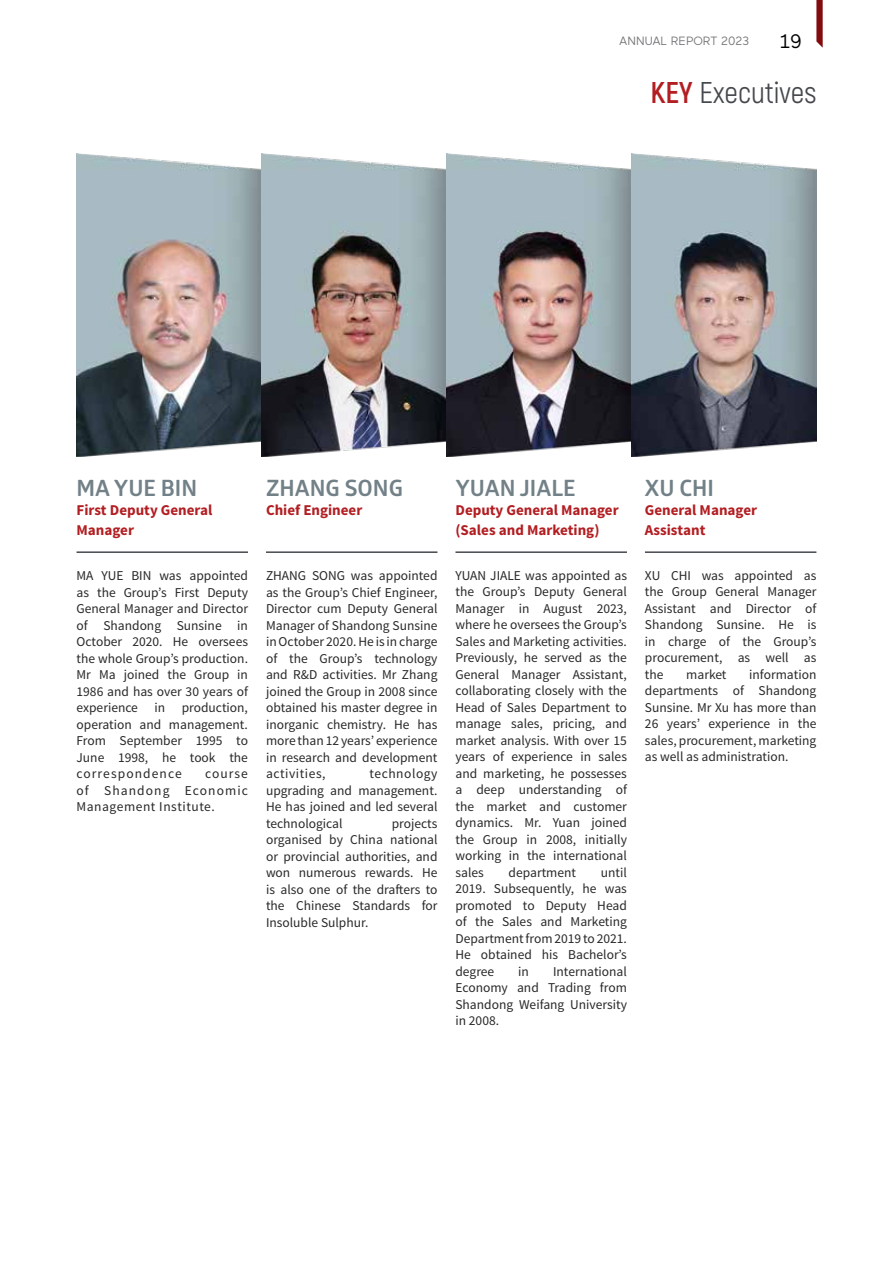
<style>
.page{position:relative;width:893px;height:1263px;background:#fff}
.page>*{position:absolute;margin:0;border:0;box-sizing:border-box;transform-origin:0 0}
.t1{font:30px "Akrobat";color:#45494d}
.t2{font:700 22.5px "Glober";color:#728187}
.t3{font:19.5px "Maax";color:#000}
.t4{font:700 15px/19.5px "Source Sans Pro";color:#b21e22}
.t5{font:13.5px/16.5px "Source Sans Pro";color:#292829;text-align:justify}
.t6{font:12px "Maax";color:#77787b}
.s1{font-weight:700;color:#b21e22}
</style>
<div class="page">
<svg style="left:816px;top:0;width:7px;height:48px"></svg>
<hr style="left:77px;top:551px;width:171px;height:2px;background:#45494d">
<hr style="left:266px;top:551px;width:171px;height:2px;background:#45494d">
<hr style="left:455px;top:551px;width:172px;height:2px;background:#45494d">
<hr style="left:645px;top:551px;width:171px;height:2px;background:#45494d">
<img style="left:77px;top:153px;width:739px;height:303px">
<p class="t6" style="left:619px;top:34px;width:132px">ANNUAL REPORT 2023</p>
<h3 class="t3" style="left:780px;top:30px;width:23px">19</h3>
<h1 class="t1" style="left:650px;top:74px;width:167px"><span class="s1">KEY</span> Executives</h1>
<h2 class="t2" style="left:77px;top:472px;width:122px">MA YUE BIN</h2>
<p class="t4" style="left:77px;top:501px;width:137px">First Deputy General<br>Manager</p>
<p class="t5" style="left:77px;top:568px;width:173px">MA YUE BIN was appointed as the Group’s First Deputy General Manager and Director of Shandong Sunsine in October 2020. He oversees the whole Group’s production.<br>Mr Ma joined the Group in 1986 and has over 30 years of experience in production, operation and management.<br>From September 1995 to June 1998, he took the correspondence</p>
<p class="t5" style="left:77px;top:765px;width:173px;text-indent:129px">course of Shandong Economic Management Institute.</p>
<h2 class="t2" style="left:266px;top:472px;width:138px">ZHANG SONG</h2>
<p class="t4" style="left:266px;top:501px;width:98px">Chief Engineer</p>
<p class="t5" style="left:266px;top:567px;width:173px">ZHANG SONG was appointed as the Group’s Chief Engineer, Director cum Deputy General Manager of Shandong Sunsine in October 2020. He is in charge of the Group’s technology and R&amp;D activities. Mr Zhang joined the Group in 2008 since obtained his master degree in inorganic chemistry. He has more than 12 years’ experience in research and development activities,</p>
<p class="t5" style="left:266px;top:765px;width:173px;text-indent:103px">technology upgrading and management.<br>He has joined and led several technological</p>
<p class="t5" style="left:266px;top:815px;width:173px;text-indent:126px">projects organised by China national or provincial authorities, and won numerous rewards. He is also one of the drafters to the Chinese Standards for Insoluble Sulphur.</p>
<h2 class="t2" style="left:455px;top:472px;width:122px">YUAN JIALE</h2>
<p class="t4" style="left:455px;top:501px;width:165px">Deputy General Manager (Sales and Marketing)</p>
<p class="t5" style="left:455px;top:567px;width:173px">YUAN JIALE was appointed as the Group’s Deputy General Manager in August 2023, where he oversees the Group’s Sales and Marketing activities.<br>Previously, he served as the General Manager Assistant, collaborating closely with the Head of Sales Department to manage sales, pricing, and market analysis. With over 15 years of experience in sales and marketing, he possesses a deep understanding of the market and customer dynamics. Mr. Yuan joined the Group in 2008, initially working in the international sales</p>
<p class="t5" style="left:455px;top:864px;width:173px;text-indent:145px">until 2019. Subsequently, he was promoted to Deputy Head of the Sales and Marketing Department from 2019 to 2021.<br>He obtained his Bachelor’s degree</p>
<p class="t5" style="left:509px;top:864px;width:69px">department</p>
<p class="t5" style="left:455px;top:963px;width:173px;text-indent:98px">International Economy and Trading from Shandong Weifang University in 2008.</p>
<p class="t5" style="left:518px;top:963px;width:12px">in</p>
<h2 class="t2" style="left:645px;top:472px;width:70px">XU CHI</h2>
<p class="t4" style="left:645px;top:501px;width:114px">General Manager<br>Assistant</p>
<p class="t5" style="left:645px;top:567px;width:173px">XU CHI was appointed as the Group General Manager Assistant and Director of Shandong Sunsine. He is in charge of the Group’s procurement, as well as the</p>
<p class="t5" style="left:645px;top:666px;width:173px;text-indent:104px">information departments of Shandong Sunsine. Mr Xu has more than 26 years’ experience in the sales, procurement, marketing as well as administration.</p>
<p class="t5" style="left:686px;top:666px;width:42px">market</p>
</div>
